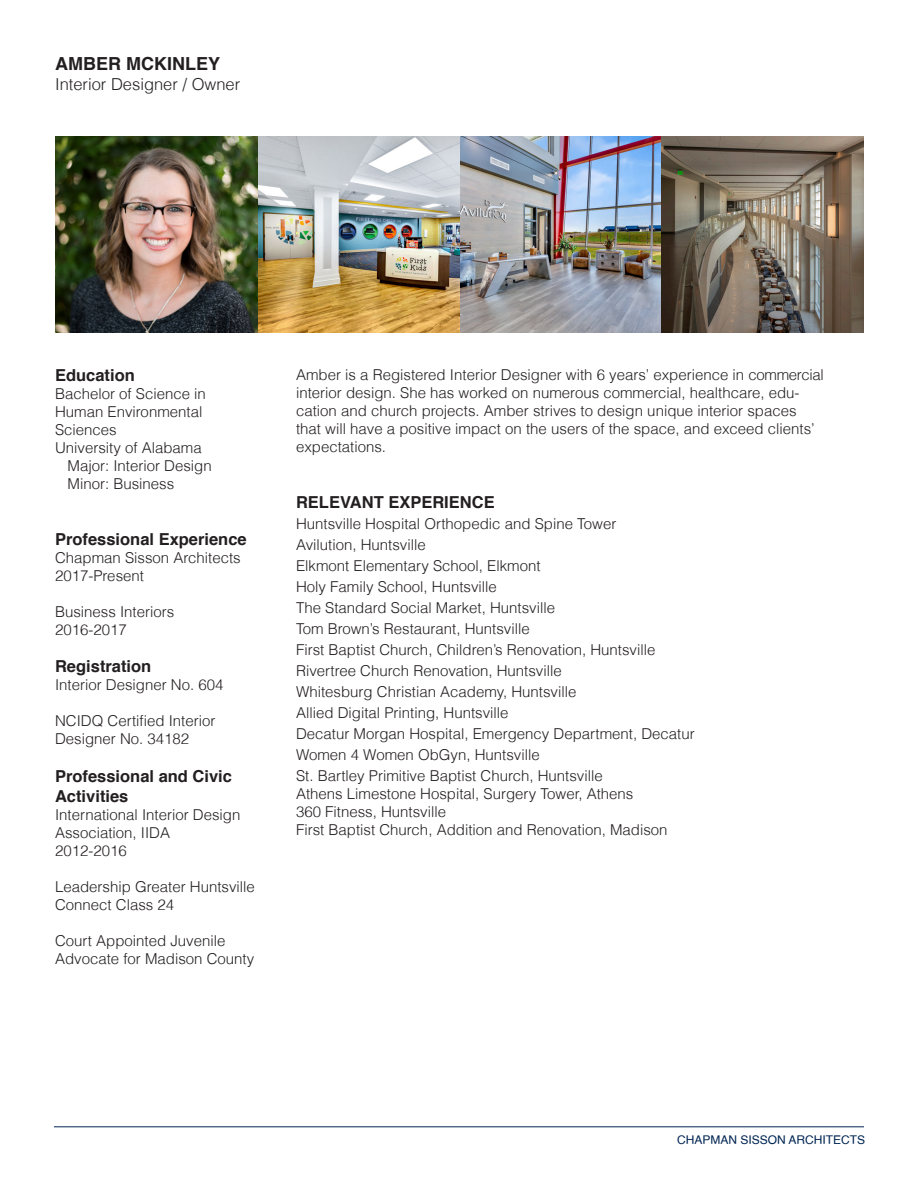
<style>
.page{position:relative;width:918px;height:1188px;background:#fff}
.page>*{position:absolute;margin:0;border:0;box-sizing:border-box;transform-origin:0 0}
.t1{font:700 18px "Helvetica";color:#231f20}
.t2{font:700 16.5px/19.8px "Helvetica";color:#231f20}
.t3{font:300 16.5px "Helvetica";color:#231f20}
.t4{font:300 15px/18px "Helvetica";color:#231f20}
.t5{font:12px "Helvetica";color:#002553}
</style>
<div class="page">
<img style="left:55px;top:136px;width:809px;height:197px">
<hr style="left:54px;top:1126px;width:810px;height:1px;background:#002553">
<p class="t1" style="left:55px;top:49px;width:166px">AMBER MCKINLEY</p>
<p class="t3" style="left:55px;top:73px;width:187px">Interior Designer / Owner</p>
<p class="t2" style="left:55px;top:365px;width:81px">Education</p>
<p class="t4" style="left:55px;top:384px;width:152px">Bachelor of Science in</p>
<p class="t4" style="left:55px;top:402px;width:149px">Human Environmental</p>
<p class="t4" style="left:55px;top:420px;width:63px">Sciences</p>
<p class="t4" style="left:55px;top:438px;width:148px">University of Alabama</p>
<p class="t4" style="left:68px;top:456px;width:146px">Major: Interior Design</p>
<p class="t4" style="left:68px;top:474px;width:108px">Minor: Business</p>
<p class="t2" style="left:55px;top:529px;width:193px">Professional Experience</p>
<p class="t4" style="left:55px;top:548px;width:187px">Chapman Sisson Architects</p>
<p class="t4" style="left:55px;top:566px;width:90px">2017-Present</p>
<p class="t4" style="left:55px;top:602px;width:121px">Business Interiors</p>
<p class="t4" style="left:55px;top:620px;width:73px">2016-2017</p>
<p class="t2" style="left:55px;top:657px;width:98px">Registration</p>
<p class="t4" style="left:55px;top:676px;width:170px">Interior Designer No. 604</p>
<p class="t4" style="left:55px;top:712px;width:162px">NCIDQ Certified Interior</p>
<p class="t4" style="left:55px;top:730px;width:136px">Designer No. 34182</p>
<p class="t2" style="left:55px;top:767px;width:178px">Professional and Civic<br>Activities</p>
<p class="t4" style="left:55px;top:805px;width:187px">International Interior Design<br>Association, IIDA</p>
<p class="t4" style="left:55px;top:841px;width:73px">2012-2016</p>
<p class="t4" style="left:55px;top:877px;width:201px">Leadership Greater Huntsville<br>Connect Class 24</p>
<p class="t4" style="left:55px;top:931px;width:172px">Court Appointed Juvenile</p>
<p class="t4" style="left:55px;top:949px;width:201px">Advocate for Madison County</p>
<p class="t4" style="left:296px;top:365px;width:529px">Amber is a Registered Interior Designer with 6 years’ experience in commercial interior design. She has worked on numerous commercial, healthcare, edu&shy;cation and church projects. Amber strives to design unique interior spaces that will have a positive impact on the users of the space, and exceed clients’ expectations.</p>
<p class="t2" style="left:296px;top:493px;width:200px">RELEVANT EXPERIENCE</p>
<p class="t4" style="left:296px;top:515px;width:322px">Huntsville Hospital Orthopedic and Spine Tower</p>
<p class="t4" style="left:296px;top:536px;width:131px">Avilution, Huntsville</p>
<p class="t4" style="left:296px;top:557px;width:246px">Elkmont Elementary School, Elkmont</p>
<p class="t4" style="left:296px;top:578px;width:202px">Holy Family School, Huntsville</p>
<p class="t4" style="left:296px;top:599px;width:260px">The Standard Social Market, Huntsville</p>
<p class="t4" style="left:296px;top:620px;width:235px">Tom Brown’s Restaurant, Huntsville</p>
<p class="t4" style="left:296px;top:641px;width:361px">First Baptist Church, Children’s Renovation, Huntsville</p>
<p class="t4" style="left:296px;top:662px;width:267px">Rivertree Church Renovation, Huntsville</p>
<p class="t4" style="left:296px;top:683px;width:282px">Whitesburg Christian Academy, Huntsville</p>
<p class="t4" style="left:296px;top:704px;width:214px">Allied Digital Printing, Huntsville</p>
<p class="t4" style="left:296px;top:725px;width:400px">Decatur Morgan Hospital, Emergency Department, Decatur</p>
<p class="t4" style="left:296px;top:746px;width:245px">Women 4 Women ObGyn, Huntsville</p>
<p class="t4" style="left:296px;top:767px;width:308px">St. Bartley Primitive Baptist Church, Huntsville</p>
<p class="t4" style="left:296px;top:785px;width:339px">Athens Limestone Hospital, Surgery Tower, Athens</p>
<p class="t4" style="left:296px;top:803px;width:152px">360 Fitness, Huntsville</p>
<p class="t4" style="left:296px;top:821px;width:373px">First Baptist Church, Addition and Renovation, Madison</p>
<p class="t5" style="left:677px;top:1131px;width:190px">CHAPMAN SISSON ARCHITECTS</p>
</div>
